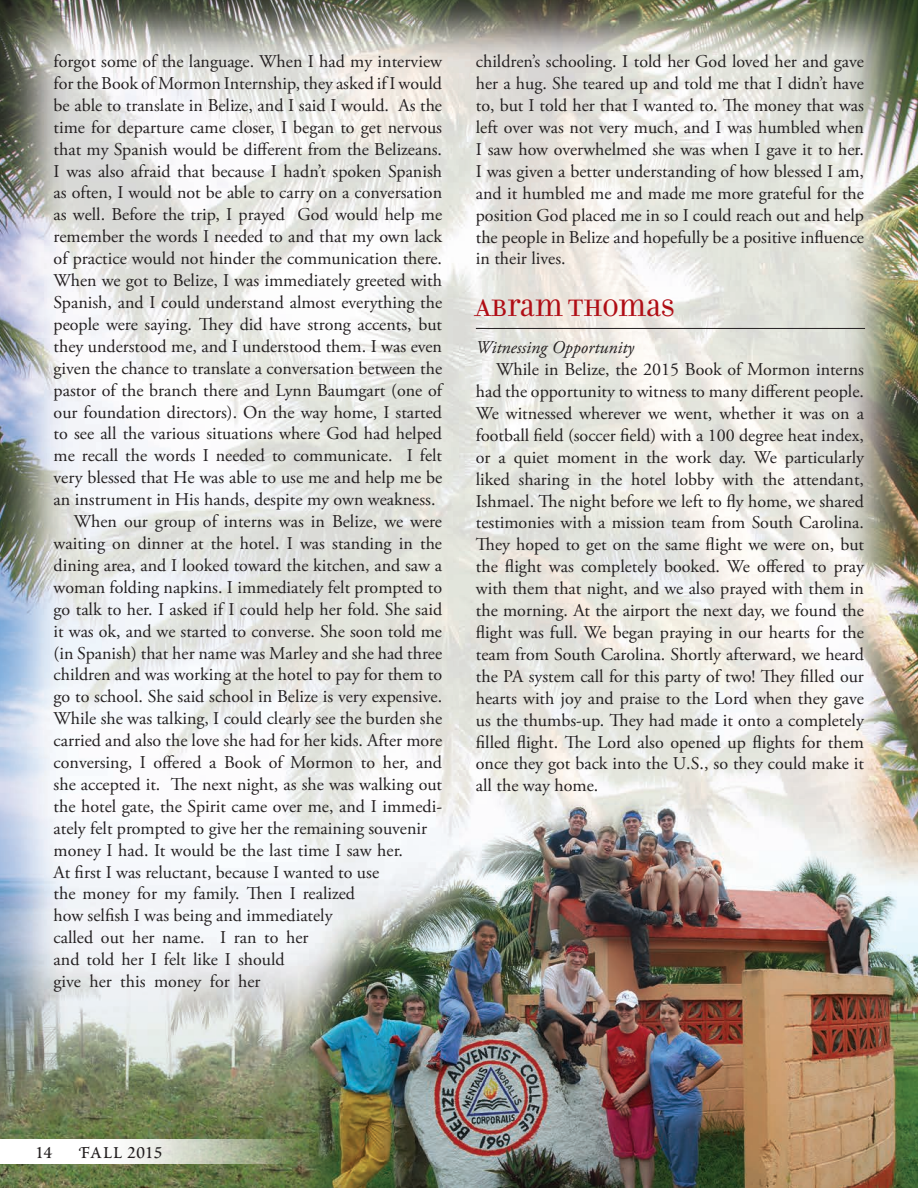
<style>
.page{position:relative;width:918px;height:1188px;background:#fff}
.page>*{position:absolute;margin:0;border:0;box-sizing:border-box;transform-origin:0 0}
.t1{font:25.5px "Filosofia Unicase";color:#b00d15}
.t2{font:25.5px "Poetica Roman Small Caps";letter-spacing:-.02em;color:#231f20}
.t3{font:18px/21.9px "Adobe Garamond Pro";color:#231f20;text-align:justify}
.t4{font:italic 18px "Adobe Garamond Pro";color:#231f20}
</style>
<div class="page">
<img style="left:0;top:0;width:918px;height:1188px">
<svg style="left:0;top:1139px;width:309px;height:25px"></svg>
<hr style="left:476px;top:328px;width:389px;height:1px;background:#231f20">
<p class="t3" style="left:54px;top:51px;width:390px">forgot some of the language. When I had my interview</p>
<p class="t3" style="left:54px;top:73px;width:390px">for the Book of Mormon Internship, they asked if I would</p>
<p class="t3" style="left:54px;top:95px;width:390px">be able to translate in Belize, and I said I would. As the</p>
<p class="t3" style="left:54px;top:117px;width:390px">time for departure came closer, I began to get nervous</p>
<p class="t3" style="left:54px;top:139px;width:390px">that my Spanish would be different from the Belizeans.</p>
<p class="t3" style="left:54px;top:161px;width:390px">I was also afraid that because I hadn’t spoken Spanish</p>
<p class="t3" style="left:54px;top:182px;width:390px">as often, I would not be able to carry on a conversation</p>
<p class="t3" style="left:54px;top:204px;width:390px">as well. Before the trip, I prayed God would help me</p>
<p class="t3" style="left:54px;top:226px;width:390px">remember the words I needed to and that my own lack</p>
<p class="t3" style="left:54px;top:248px;width:390px">of practice would not hinder the communication there.</p>
<p class="t3" style="left:54px;top:270px;width:390px">When we got to Belize, I was immediately greeted with</p>
<p class="t3" style="left:54px;top:292px;width:390px">Spanish, and I could understand almost everything the</p>
<p class="t3" style="left:54px;top:314px;width:390px">people were saying. They did have strong accents, but</p>
<p class="t3" style="left:54px;top:336px;width:390px">they understood me, and I understood them. I was even</p>
<p class="t3" style="left:54px;top:358px;width:390px">given the chance to translate a conversation between the</p>
<p class="t3" style="left:54px;top:380px;width:390px">pastor of the branch there and Lynn Baumgart (one of</p>
<p class="t3" style="left:54px;top:402px;width:390px">our foundation directors). On the way home, I started</p>
<p class="t3" style="left:54px;top:423px;width:390px">to see all the various situations where God had helped</p>
<p class="t3" style="left:54px;top:445px;width:390px">me recall the words I needed to communicate. I felt</p>
<p class="t3" style="left:54px;top:467px;width:390px">very blessed that He was able to use me and help me be</p>
<p class="t3" style="left:54px;top:489px;width:383px">an instrument in His hands, despite my own weakness.</p>
<p class="t3" style="left:74px;top:511px;width:370px">When our group of interns was in Belize, we were</p>
<p class="t3" style="left:54px;top:533px;width:390px">waiting on dinner at the hotel. I was standing in the</p>
<p class="t3" style="left:54px;top:555px;width:390px">dining area, and I looked toward the kitchen, and saw a</p>
<p class="t3" style="left:54px;top:577px;width:390px">woman folding napkins. I immediately felt prompted to</p>
<p class="t3" style="left:54px;top:599px;width:390px">go talk to her. I asked if I could help her fold. She said</p>
<p class="t3" style="left:54px;top:621px;width:390px">it was ok, and we started to converse. She soon told me</p>
<p class="t3" style="left:54px;top:642px;width:390px">(in Spanish) that her name was Marley and she had three</p>
<p class="t3" style="left:54px;top:664px;width:390px">children and was working at the hotel to pay for them to</p>
<p class="t3" style="left:54px;top:686px;width:390px">go to school. She said school in Belize is very expensive.</p>
<p class="t3" style="left:54px;top:708px;width:390px">While she was talking, I could clearly see the burden she</p>
<p class="t3" style="left:54px;top:730px;width:390px">carried and also the love she had for her kids. After more</p>
<p class="t3" style="left:54px;top:752px;width:390px">conversing, I offered a Book of Mormon to her, and</p>
<p class="t3" style="left:54px;top:774px;width:390px">she accepted it. The next night, as she was walking out</p>
<p class="t3" style="left:54px;top:796px;width:390px">the hotel gate, the Spirit came over me, and I immedi-</p>
<p class="t3" style="left:54px;top:818px;width:375px">ately felt prompted to give her the remaining souvenir</p>
<p class="t3" style="left:54px;top:840px;width:351px">money I had. It would be the last time I saw her.</p>
<p class="t3" style="left:54px;top:862px;width:327px">At first I was reluctant, because I wanted to use</p>
<p class="t3" style="left:54px;top:883px;width:303px">the money for my family. Then I realized</p>
<p class="t3" style="left:54px;top:905px;width:280px">how selfish I was being and immediately</p>
<p class="t3" style="left:54px;top:927px;width:256px">called out her name. I ran to her</p>
<p class="t3" style="left:54px;top:949px;width:233px">and told her I felt like I should</p>
<p class="t3" style="left:54px;top:971px;width:208px">give her this money for her</p>
<p class="t3" style="left:476px;top:51px;width:390px">children’s schooling. I told her God loved her and gave her a hug. She teared up and told me that I didn’t have to, but I told her that I wanted to. The money that was left over was not very much, and I was humbled when I saw how overwhelmed she was when I gave it to her.<br>I was given a better understanding of how blessed I am, and it humbled me and made me more grateful for the position God placed me in so I could reach out and help the people in Belize and hopefully be a positive influence in their lives.</p>
<h1 class="t1" style="left:476px;top:293px;width:200px">ABRAM THOMAS</h1>
<p class="t4" style="left:476px;top:337px;width:160px">Witnessing Opportunity</p>
<p class="t3" style="left:476px;top:359px;width:390px;text-indent:20px">While in Belize, the 2015 Book of Mormon interns had the opportunity to witness to many different people.<br>We witnessed wherever we went, whether it was on a football field (soccer field) with a 100 degree heat index, or a quiet moment in the work day. We particularly liked sharing in the hotel lobby with the attendant, Ishmael. The night before we left to fly home, we shared testimonies with a mission team from South Carolina.<br>They hoped to get on the same flight we were on, but the flight was completely booked. We offered to pray with them that night, and we also prayed with them in the morning. At the airport the next day, we found the flight was full. We began praying in our hearts for the team from South Carolina. Shortly afterward, we heard the PA system call for this party of two! They filled our hearts with joy and praise to the Lord when they gave us the thumbs-up. They had made it onto a completely filled flight. The Lord also opened up flights for them once they got back into the U.S., so they could make it all the way home.</p>
<h1 class="t2" style="left:35px;top:1141px;width:129px">14 Fall 2015</h1>
</div>
